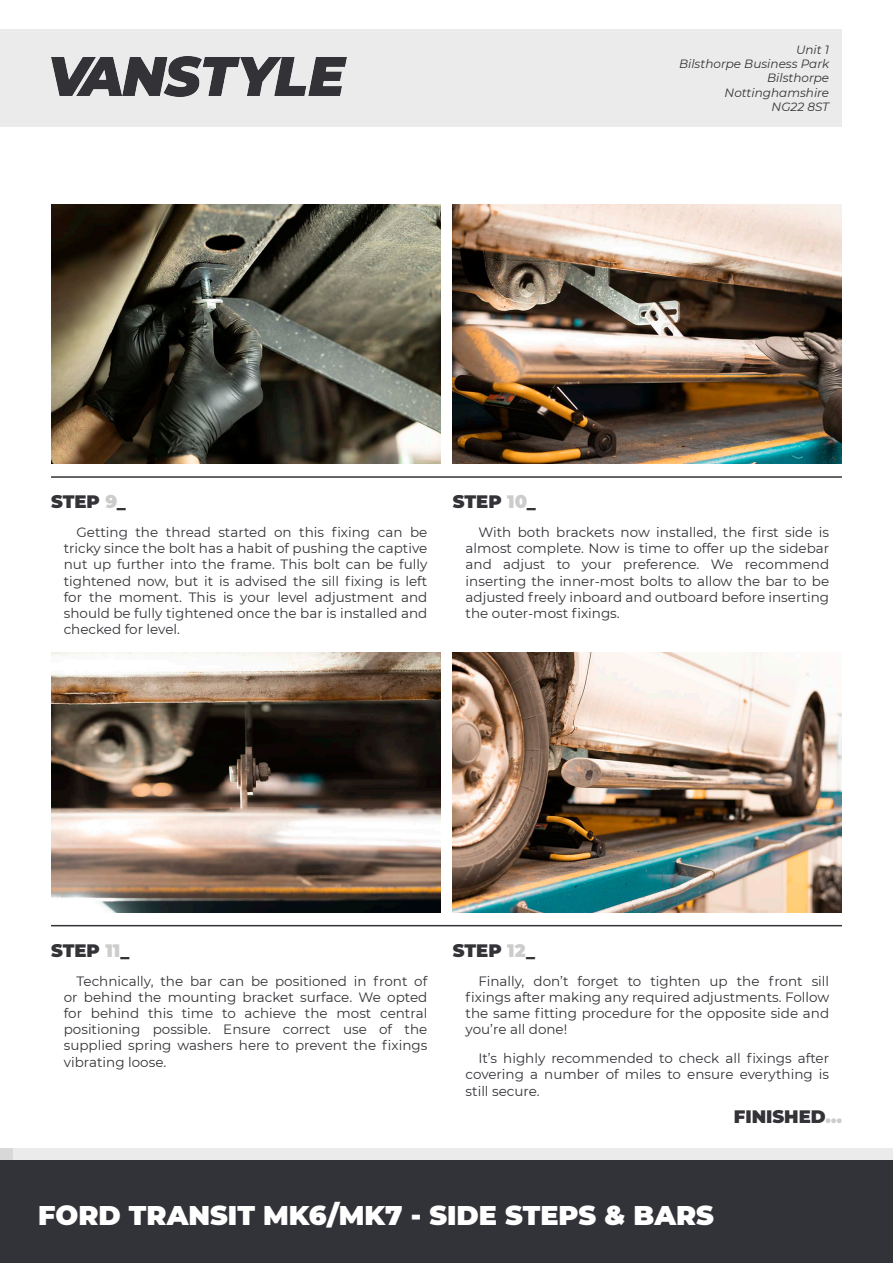
<style>
.page{position:relative;width:893px;height:1263px;background:#fff}
.page>*{position:absolute;margin:0;border:0;box-sizing:border-box;transform-origin:0 0}
.Bottom_Title{font:900 27px "Montserrat";color:#fff}
.Step_Header{font:900 18px "Montserrat";color:#333338}
.Main_Body{font:13.5px/16.2px "Montserrat";color:#333338;text-align:justify}
.t1{font:italic 12px/14.4px "Montserrat";color:#333338;text-align:right}
.s1{color:#ccc}
</style>
<div class="page">
<div style="left:0;top:29px;width:842px;height:98px;background:#ebebeb"></div>
<img style="left:51px;top:57px;width:295px;height:39px">
<img style="left:51px;top:204px;width:389px;height:259px">
<img style="left:453px;top:204px;width:389px;height:259px">
<hr style="left:51px;top:476px;width:791px;height:2px;background:#323338">
<div style="left:0;top:1148px;width:893px;height:115px;background:#333338;opacity:.1"></div>
<div style="left:0;top:1161px;width:893px;height:102px;background:#323338"></div>
<img style="left:51px;top:653px;width:389px;height:259px">
<img style="left:453px;top:653px;width:389px;height:259px">
<hr style="left:51px;top:925px;width:791px;height:1px;background:#323338">
<p class="t1" style="left:679px;top:42px;width:152px">Unit 1<br>Bilsthorpe Business Park<br>Bilsthorpe<br>Nottinghamshire<br>NG22 8ST</p>
<p class="Step_Header" style="left:51px;top:488px;width:76px">STEP <span class="s1">9</span>_</p>
<p class="Main_Body" style="left:64px;top:523px;width:365px;text-indent:13px">Getting the thread started on this fixing can be tricky since the bolt has a habit of pushing the captive nut up further into the frame. This bolt can be fully tightened now, but it is advised the sill fixing is left for the moment. This is your level adjustment and should be fully tightened once the bar is installed and checked for level.</p>
<p class="Step_Header" style="left:453px;top:488px;width:84px">STEP <span class="s1">10</span>_</p>
<p class="Main_Body" style="left:466px;top:523px;width:365px;text-indent:13px">With both brackets now installed, the first side is almost complete. Now is time to offer up the sidebar and adjust to your preference. We recommend inserting the inner-most bolts to allow the bar to be adjusted freely inboard and outboard before inserting the outer-most fixings.</p>
<p class="Step_Header" style="left:51px;top:937px;width:80px">STEP <span class="s1">11</span>_</p>
<p class="Main_Body" style="left:64px;top:972px;width:365px;text-indent:13px">Technically, the bar can be positioned in front of or behind the mounting bracket surface. We opted for behind this time to achieve the most central positioning possible. Ensure correct use of the supplied spring washers here to prevent the fixings vibrating loose.</p>
<p class="Step_Header" style="left:453px;top:937px;width:84px">STEP <span class="s1">12</span>_</p>
<p class="Main_Body" style="left:466px;top:972px;width:365px;text-indent:13px">Finally, don’t forget to tighten up the front sill fixings after making any required adjustments. Follow the same fitting procedure for the opposite side and you’re all done!</p>
<p class="Main_Body" style="left:466px;top:1050px;width:365px;text-indent:13px">It’s highly recommended to check all fixings after covering a number of miles to ensure everything is still secure.</p>
<p class="Step_Header" style="left:734px;top:1103px;width:110px">FINISHED<span class="s1">…</span></p>
<p class="Bottom_Title" style="left:38px;top:1195px;width:677px">FORD TRANSIT MK6/MK7 - SIDE STEPS &amp; BARS</p>
</div>
